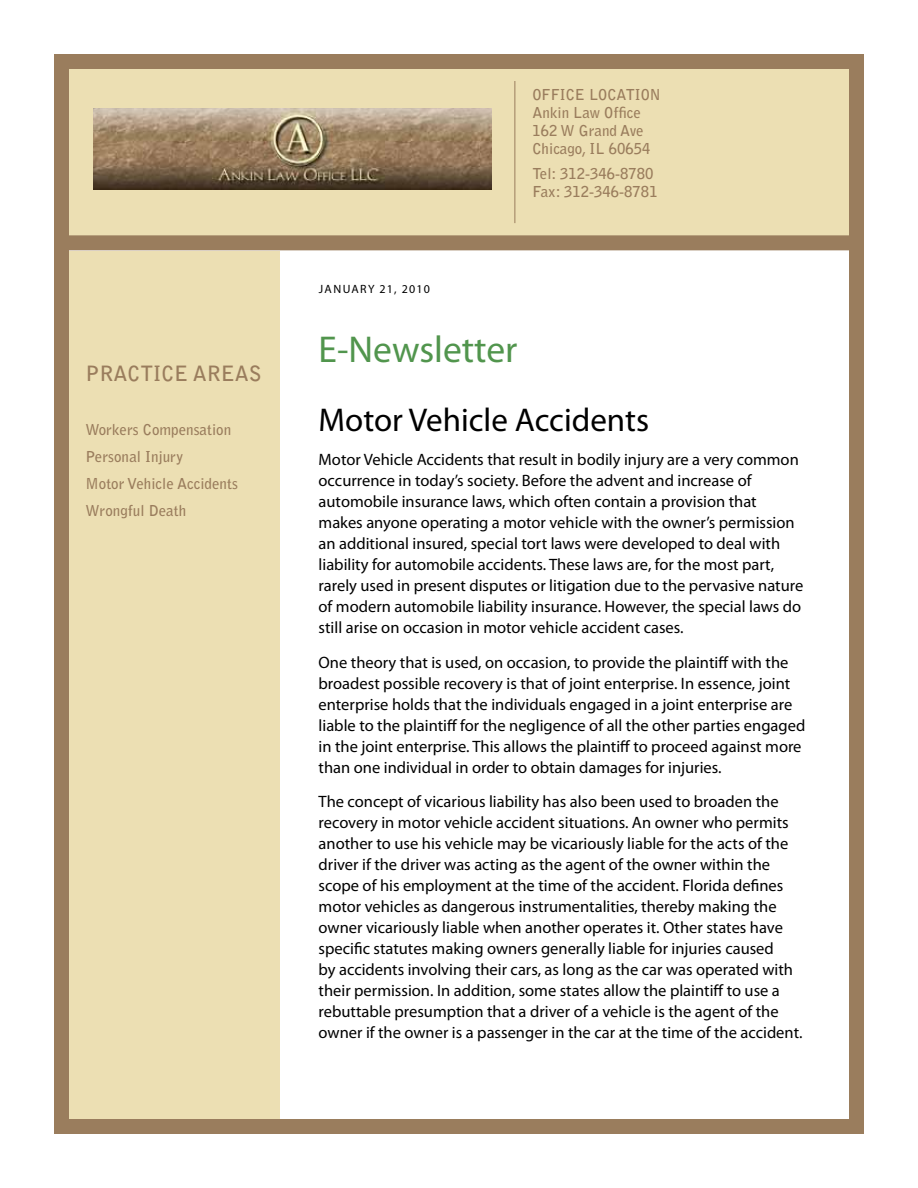
<style>
.page{position:relative;width:918px;height:1188px;background:#fff}
.page>*{position:absolute;margin:0;border:0;box-sizing:border-box;transform-origin:0 0}
.t1{font:37.5px "Myriad Pro";color:#51954d}
.t2{font:33px "Myriad Pro";color:#000}
.t3{font:700 21px "Bell Gothic Std";color:#9a7d5d}
.t4{font:16.5px/21px "Myriad Pro";color:#000}
.t5{font:700 15px/18px "Bell Gothic Std";color:#9a7d5d}
.t6{font:12px "Myriad Pro";letter-spacing:.105em;color:#000}
</style>
<div class="page">
<div style="left:54px;top:251px;width:225px;height:883px;background:#ecdfb3"></div>
<div style="left:54px;top:54px;width:810px;height:1080px;border:15px solid #9a7d5d"></div>
<div style="left:54px;top:54px;width:810px;height:196px;background:#ecdfb3;border:15px solid #9a7d5d"></div>
<hr style="left:514px;top:81px;width:1px;height:142px;background:#9a7d5d">
<img style="left:93px;top:109px;width:399px;height:81px">
<p class="t3" style="left:86px;top:361px;width:178px">PRACTICE AREAS</p>
<p class="t5" style="left:86px;top:417px;width:154px;line-height:27px">Workers Compensation<br>Personal Injury<br>Motor Vehicle Accidents<br>Wrongful Death</p>
<p class="t5" style="left:532px;top:85px;width:130px">OFFICE LOCATION<br>Ankin Law Office<br>162 W Grand Ave<br>Chicago, IL 60654</p>
<p class="t5" style="left:532px;top:165px;width:127px">Tel: 312-346-8780<br>Fax: 312-346-8781</p>
<p class="t6" style="left:319px;top:281px;width:113px">January 21, 2010</p>
<h1 class="t1" style="left:319px;top:326px;width:200px">E-Newsletter</h1>
<h2 class="t2" style="left:319px;top:399px;width:332px">Motor Vehicle Accidents</h2>
<p class="t4" style="left:319px;top:449px;width:486px">Motor Vehicle Accidents that result in bodily injury are a very common occurrence in today’s society. Before the advent and increase of automobile insurance laws, which often contain a provision that makes anyone operating a motor vehicle with the owner’s permission an additional insured, special tort laws were developed to deal with liability for automobile accidents. These laws are, for the most part, rarely used in present disputes or litigation due to the pervasive nature of modern automobile liability insurance. However, the special laws do still arise on occasion in motor vehicle accident cases.</p>
<p class="t4" style="left:319px;top:651px;width:488px">One theory that is used, on occasion, to provide the plaintiff with the broadest possible recovery is that of joint enterprise. In essence, joint enterprise holds that the individuals engaged in a joint enterprise are liable to the plaintiff for the negligence of all the other parties engaged in the joint enterprise. This allows the plaintiff to proceed against more than one individual in order to obtain damages for injuries.</p>
<p class="t4" style="left:319px;top:791px;width:485px">The concept of vicarious liability has also been used to broaden the recovery in motor vehicle accident situations. An owner who permits another to use his vehicle may be vicariously liable for the acts of the driver if the driver was acting as the agent of the owner within the scope of his employment at the time of the accident. Florida defines motor vehicles as dangerous instrumentalities, thereby making the owner vicariously liable when another operates it. Other states have specific statutes making owners generally liable for injuries caused<br>by accidents involving their cars, as long as the car was operated with their permission. In addition, some states allow the plaintiff to use a rebuttable presumption that a driver of a vehicle is the agent of the owner if the owner is a passenger in the car at the time of the accident.</p>
</div>
